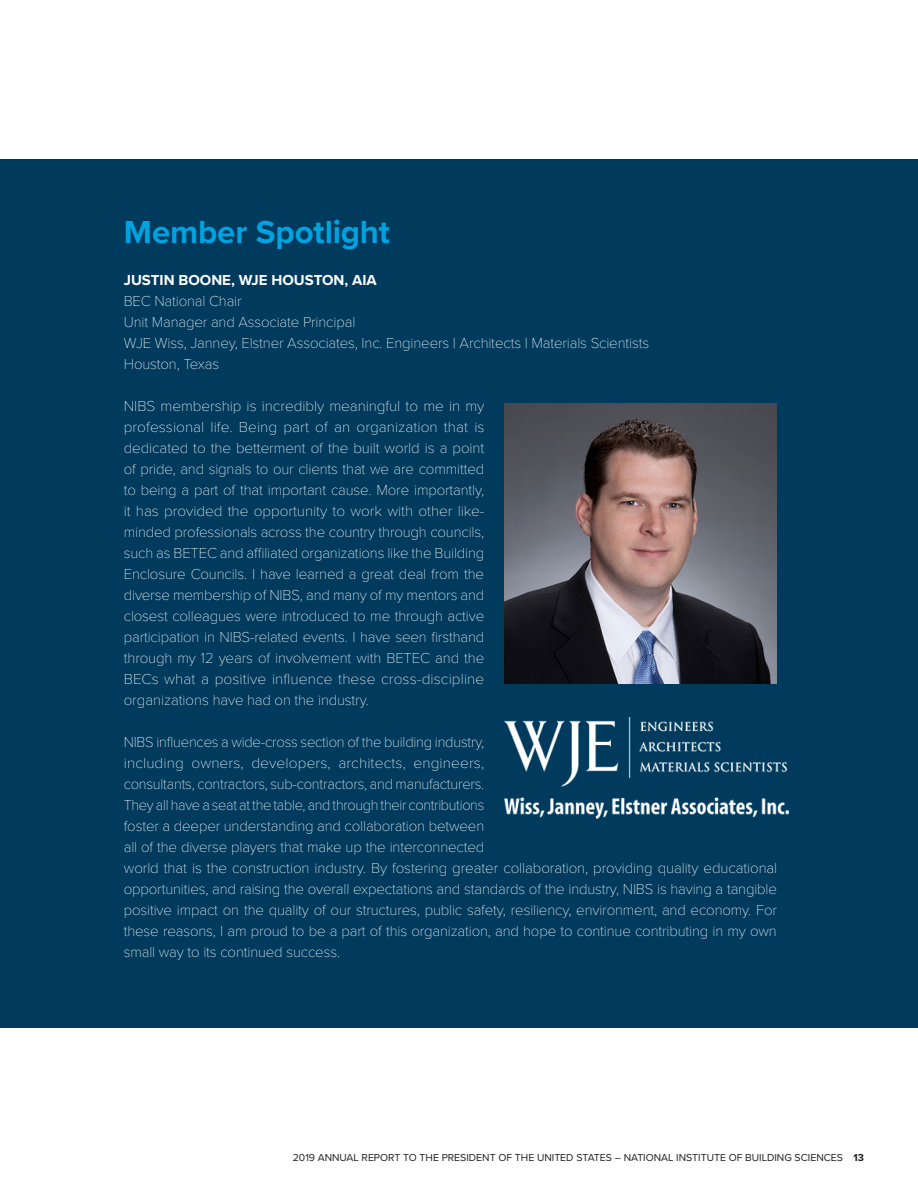
<style>
.page{position:relative;width:918px;height:1188px;background:#fff}
.page>*{position:absolute;margin:0;border:0;box-sizing:border-box;transform-origin:0 0}
.Heading_2__TOC_2{font:700 33px "Proxima Nova";letter-spacing:-.005em;color:#00a2df}
.Body_Copy{font:100 15px/21px "Proxima Nova T";letter-spacing:-.01em;color:#fff}
.Heading_3{font:700 15px "Proxima Nova";color:#fff}
.t1{font:10.5px "Proxima Nova";color:#231f20}
.s1{font-weight:700}
</style>
<div class="page">
<div style="left:0;top:159px;width:918px;height:868px;background:#003a5d"></div>
<img style="left:505px;top:404px;width:272px;height:280px">
<img style="left:505px;top:717px;width:284px;height:102px">
<h2 class="Heading_2__TOC_2" style="left:124px;top:207px;width:268px">Member Spotlight</h2>
<h3 class="Heading_3" style="left:124px;top:269px;width:255px">JUSTIN BOONE, WJE HOUSTON, AIA</h3>
<p class="Body_Copy" style="left:124px;top:290px;width:527px">BEC National Chair<br>Unit Manager and Associate Principal<br>WJE Wiss, Janney, Elstner Associates, Inc. Engineers | Architects | Materials Scientists Houston, Texas</p>
<p class="Body_Copy" style="left:124px;top:395px;width:362px;text-align:justify">NIBS membership is incredibly meaningful to me in my professional life. Being part of an organization that is dedicated to the betterment of the built world is a point of pride, and signals to our clients that we are committed to being a part of that important cause. More importantly, it has provided the opportunity to work with other like&shy;minded professionals across the country through councils, such as BETEC and affiliated organizations like the Building Enclosure Councils. I have learned a great deal from the diverse membership of NIBS, and many of my mentors and closest colleagues were introduced to me through active participation in NIBS-related events. I have seen firsthand through my 12 years of involvement with BETEC and the BECs what a positive infl uence these cross-discipline organizations have had on the industry.</p>
<p class="Body_Copy" style="left:124px;top:731px;width:655px">NIBS infl uences a wide-cross section of the building industry,<br>including owners, developers, architects, engineers,<br>consultants, contractors, sub-contractors, and manufacturers.<br>They all have a seat at the table, and through their contributions<br>foster a deeper understanding and collaboration between<br>all of the diverse players that make up the interconnected<br>world that is the construction industry. By fostering greater collaboration, providing quality educational opportunities, and raising the overall expectations and standards of the industry, NIBS is having a tangible positive impact on the quality of our structures, public safety, resiliency, environment, and economy. For these reasons, I am proud to be a part of this organization, and hope to continue contributing in my own small way to its continued success.</p>
<p class="t1" style="left:293px;top:1150px;width:573px">2019 ANNUAL REPORT TO THE PRESIDENT OF THE UNITED STATES – NATIONAL INSTITUTE OF BUILDING SCIENCES <span class="s1">13</span></p>
</div>
